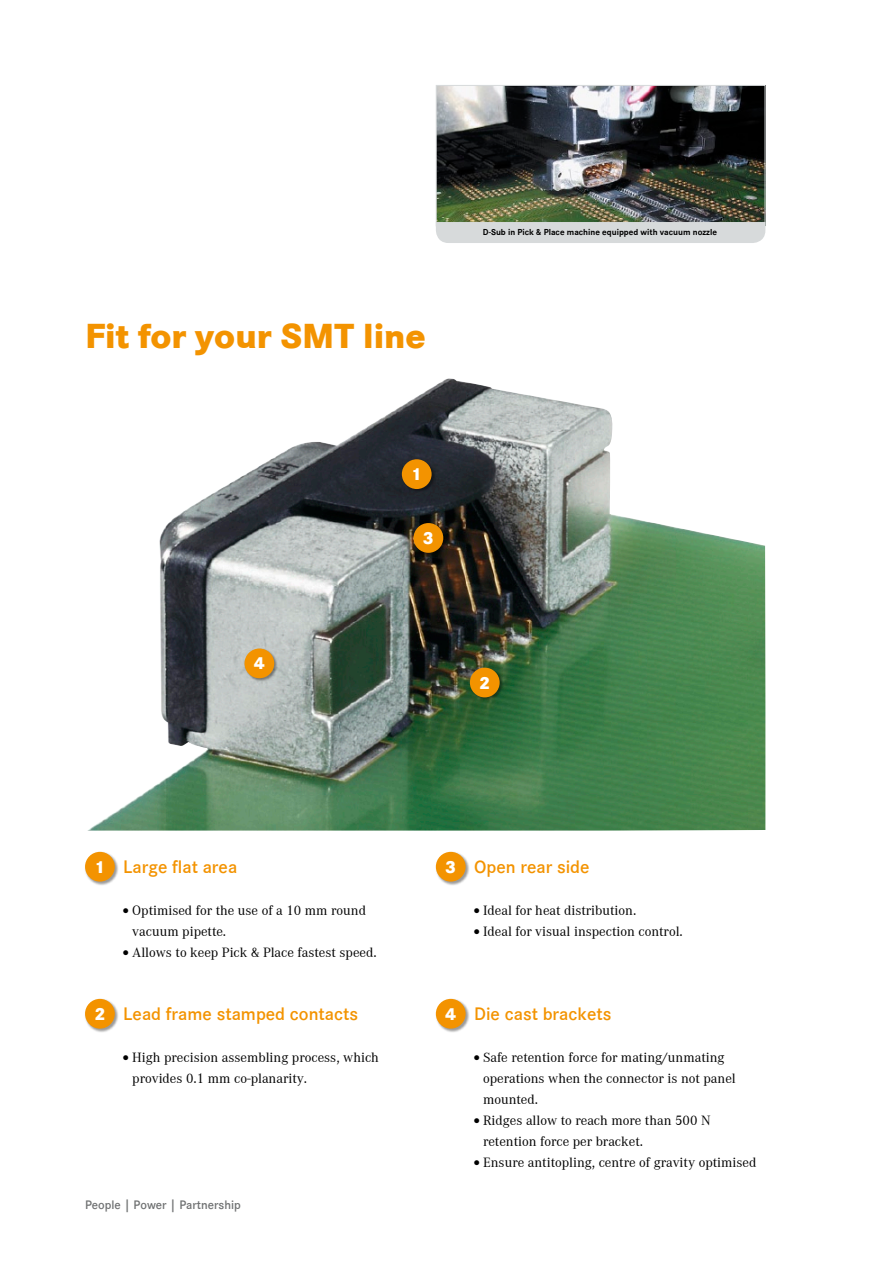
<style>
.page{position:relative;width:893px;height:1263px;background:#fff}
.page>*{position:absolute;margin:0;border:0;box-sizing:border-box;transform-origin:0 0}
.t1{font:700 36px "Corporate S Extra";color:#f39300}
.t2{font:500 18.75px "Corporate S Demi";color:#f39300}
.t3{font:700 18px "Corporate S Extra";color:#fff}
.t4{font:500 14.25px/21px "Corporate A Regular";color:#000}
.t5{font:500 12.75px "Corporate S Demi";color:#6f7172}
.t6{font:500 9px "Corporate S Bold";color:#000}
.s1{font-family:"Corporate S Extra";font-weight:700;font-size:18px;color:#fff}
</style>
<div class="page">
<img style="left:438px;top:87px;width:325px;height:135px">
<div style="left:436px;top:85px;width:329px;height:141px;border:1px solid #d7dadb"></div>
<div style="left:436px;top:222px;width:329px;height:21px;background:#d7dadb"></div>
<img style="left:89px;top:378px;width:676px;height:452px">
<div style="left:85px;top:851px;width:39px;height:40px;background:#000;opacity:.4"></div>
<div style="left:85px;top:852px;width:30px;height:30px;background:#f39300;border-radius:50%"></div>
<div style="left:85px;top:998px;width:39px;height:40px;background:#000;opacity:.4"></div>
<div style="left:85px;top:999px;width:30px;height:30px;background:#f39300;border-radius:50%"></div>
<div style="left:435px;top:851px;width:40px;height:40px;background:#000;opacity:.4"></div>
<div style="left:436px;top:852px;width:30px;height:30px;background:#f39300;border-radius:50%"></div>
<div style="left:435px;top:998px;width:40px;height:40px;background:#000;opacity:.4"></div>
<div style="left:436px;top:999px;width:30px;height:30px;background:#f39300;border-radius:50%"></div>
<div style="left:401px;top:459px;width:40px;height:39px;background:#000;opacity:.4"></div>
<div style="left:402px;top:459px;width:30px;height:30px;background:#f39300;border-radius:50%"></div>
<div style="left:469px;top:667px;width:40px;height:39px;background:#000;opacity:.4"></div>
<div style="left:470px;top:668px;width:30px;height:29px;background:#f39300;border-radius:50%"></div>
<div style="left:413px;top:522px;width:39px;height:40px;background:#000;opacity:.4"></div>
<div style="left:414px;top:523px;width:29px;height:30px;background:#f39300;border-radius:50%"></div>
<div style="left:244px;top:648px;width:39px;height:39px;background:#000;opacity:.4"></div>
<div style="left:244px;top:648px;width:30px;height:30px;background:#f39300;border-radius:50%"></div>
<h1 class="t1" style="left:85px;top:314px;width:342px">Fit for your SMT line</h1>
<p class="t3" style="left:411px;top:463px;width:13px">1</p>
<p class="t3" style="left:254px;top:652px;width:13px">4</p>
<p class="t3" style="left:423px;top:527px;width:13px">3</p>
<p class="t6" style="left:483px;top:226px;width:236px">D-Sub in Pick &amp; Place machine equipped with vacuum nozzle</p>
<p class="t3" style="left:479px;top:672px;width:13px">2</p>
<h2 class="t2" style="left:94px;top:856px;width:144px"><span class="s1">1</span> Large flat area</h2>
<p class="t4" style="left:123px;top:900px;width:244px"><sup>l</sup> Optimised for the use of a 10 mm round</p>
<p class="t4" style="left:132px;top:921px;width:95px">vacuum pipette.</p>
<p class="t4" style="left:123px;top:942px;width:255px"><sup>l</sup> Allows to keep Pick &amp; Place fastest speed.</p>
<h2 class="t2" style="left:94px;top:1003px;width:265px"><span class="s1">2</span> Lead frame stamped contacts</h2>
<p class="t4" style="left:132px;top:1047px;width:248px;text-indent:-9px"><sup>l</sup> High precision assembling process, which provides 0.1 mm co-planarity.</p>
<p class="t5" style="left:85px;top:1198px;width:157px">People | Power | Partnership</p>
<h2 class="t2" style="left:445px;top:856px;width:146px"><span class="s1">3</span> Open rear side</h2>
<p class="t4" style="left:474px;top:900px;width:210px"><sup>l</sup> Ideal for heat distribution.<br><sup>l</sup> Ideal for visual inspection control.</p>
<h2 class="t2" style="left:445px;top:1003px;width:168px"><span class="s1">4</span> Die cast brackets</h2>
<p class="t4" style="left:474px;top:1047px;width:252px"><sup>l</sup> Safe retention force for mating/unmating</p>
<p class="t4" style="left:483px;top:1068px;width:254px">operations when the connector is not panel</p>
<p class="t4" style="left:483px;top:1089px;width:57px">mounted.</p>
<p class="t4" style="left:474px;top:1110px;width:238px"><sup>l</sup> Ridges allow to reach more than 500 N</p>
<p class="t4" style="left:483px;top:1131px;width:161px">retention force per bracket.</p>
<p class="t4" style="left:474px;top:1152px;width:284px"><sup>l</sup> Ensure antitopling, centre of gravity optimised</p>
</div>
